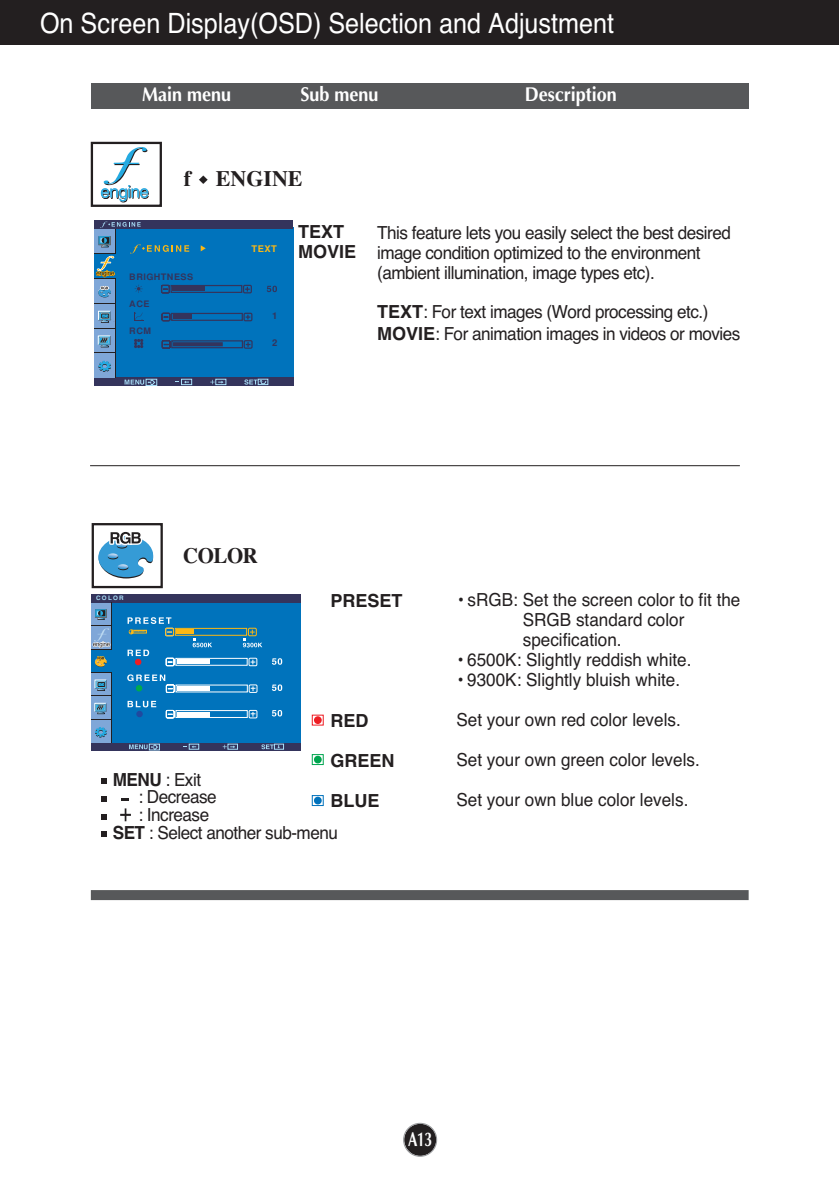
<style>
.page{position:relative;width:839px;height:1189px;background:#fff}
.page>*{position:absolute;margin:0;border:0;box-sizing:border-box;transform-origin:0 0}
.t1{font:28px "Helvetica";color:#fff;scale:.9 1}
.t2{font:700 22px "Times";color:#231f20}
.t3{font:700 22px "Times";color:#231f20;scale:.95 1}
.t4{font:700 20px "Optima";color:#fff;scale:.9 1}
.t5{font:700 20px "Optima";color:#fff;scale:.7 1}
.t6{font:18px/20px "Helvetica";letter-spacing:-.03em;color:#231f20;scale:.95 1}
.t7{font:18px/20px "Helvetica";color:#231f20;scale:.95 1}
.t8{font:700 18px/20px "Helvetica";color:#231f20}
.t9{font:700 9.2px "Helvetica";color:#fcb814}
.t10{font:700 9.2px "Helvetica";color:#34345c}
.t11{font:700 9px "Helvetica";letter-spacing:.05em;color:#34345c}
.t12{font:700 6px "Helvetica";letter-spacing:.2em;color:#aae0f9}
.s1{font-weight:700}
</style>
<div class="page">
<hr style="left:90px;top:465px;width:650px;height:1px;background:#231f20">
<div style="left:312px;top:714px;width:12px;height:11px;border:1px solid #ee1d23"></div>
<div style="left:314px;top:716px;width:8px;height:8px;background:#ee1d23;border-radius:50%"></div>
<div style="left:312px;top:754px;width:12px;height:11px;border:1px solid #00a54f"></div>
<div style="left:314px;top:755px;width:8px;height:8px;background:#00a54f;border-radius:50%"></div>
<div style="left:312px;top:795px;width:12px;height:11px;border:1px solid #0072bc"></div>
<div style="left:314px;top:796px;width:8px;height:8px;background:#0072bc;border-radius:50%"></div>
<div style="left:91px;top:601px;width:210px;height:143px;background:#0073bc"></div>
<div style="left:91px;top:743px;width:210px;height:7px;background:#34345c"></div>
<div style="left:91px;top:594px;width:210px;height:8px;background:#34345c"></div>
<svg style="left:261px;top:744px;width:19px;height:5px"></svg>
<div style="left:274px;top:744px;width:10px;height:5px;border:1px solid #aae0f9"></div>
<div style="left:149px;top:744px;width:10px;height:6px;border:1px solid #aae0f9"></div>
<svg style="left:129px;top:744px;width:29px;height:6px"></svg>
<div style="left:189px;top:744px;width:10px;height:5px;border:1px solid #aae0f9"></div>
<svg style="left:192px;top:745px;width:4px;height:3px"></svg>
<div style="left:228px;top:744px;width:10px;height:5px;border:1px solid #aae0f9"></div>
<svg style="left:223px;top:744px;width:12px;height:5px"></svg>
<hr style="left:111px;top:672px;width:1px;height:70px;background:#231f20">
<hr style="left:111px;top:602px;width:1px;height:47px;background:#231f20">
<div style="left:91px;top:603px;width:20px;height:22px;background:#7fa7d8"></div>
<div style="left:91px;top:696px;width:20px;height:23px;background:#7fa7d8"></div>
<div style="left:91px;top:672px;width:20px;height:24px;background:#7fa7d8"></div>
<div style="left:91px;top:719px;width:20px;height:23px;background:#7fa7d8"></div>
<svg style="left:91px;top:656px;width:20px;height:17px"></svg>
<svg style="left:91px;top:680px;width:20px;height:16px"></svg>
<svg style="left:91px;top:703px;width:20px;height:17px"></svg>
<svg style="left:95px;top:727px;width:12px;height:10px"></svg>
<svg style="left:91px;top:625px;width:20px;height:25px"></svg>
<svg style="left:128px;top:701px;width:28px;height:6px"></svg>
<svg style="left:272px;top:658px;width:10px;height:7px"></svg>
<svg style="left:272px;top:684px;width:10px;height:7px"></svg>
<div style="left:136px;top:711px;width:7px;height:6px;background:#20499f;border-radius:50%"></div>
<svg style="left:165px;top:709px;width:93px;height:10px"></svg>
<svg style="left:272px;top:710px;width:10px;height:6px"></svg>
<svg style="left:127px;top:617px;width:135px;height:76px"></svg>
<svg style="left:95px;top:609px;width:11px;height:10px"></svg>
<svg style="left:98px;top:531px;width:55px;height:47px"></svg>
<div style="left:92px;top:523px;width:71px;height:65px;border:2px solid #231f20"></div>
<svg style="left:101px;top:831px;width:6px;height:6px"></svg>
<svg style="left:101px;top:814px;width:6px;height:5px"></svg>
<svg style="left:101px;top:796px;width:6px;height:5px"></svg>
<svg style="left:101px;top:778px;width:6px;height:6px"></svg>
<svg style="left:121px;top:799px;width:7px;height:2px"></svg>
<svg style="left:120px;top:808px;width:11px;height:13px"></svg>
<div style="left:0;top:0;width:839px;height:45px;background:#231f20"></div>
<div style="left:404px;top:1123px;width:32px;height:32px;background:#231f20;border-radius:50%"></div>
<div style="left:403px;top:1122px;width:34px;height:34px;border:1px solid #939598;border-radius:50%"></div>
<div style="left:94px;top:228px;width:199px;height:151px;background:#0073bc"></div>
<div style="left:94px;top:378px;width:199px;height:8px;background:#34345c"></div>
<div style="left:94px;top:220px;width:199px;height:9px;background:#34345c"></div>
<div style="left:146px;top:379px;width:11px;height:7px;border:1px solid #aae0f9"></div>
<svg style="left:125px;top:379px;width:30px;height:7px"></svg>
<div style="left:181px;top:379px;width:11px;height:6px;border:1px solid #aae0f9"></div>
<svg style="left:175px;top:381px;width:14px;height:2px"></svg>
<div style="left:215px;top:379px;width:11px;height:6px;border:1px solid #aae0f9"></div>
<svg style="left:210px;top:380px;width:13px;height:4px"></svg>
<div style="left:94px;top:353px;width:22px;height:24px;background:#7fa7d8"></div>
<hr style="left:116px;top:279px;width:1px;height:99px;background:#231f20">
<svg style="left:98px;top:361px;width:13px;height:11px"></svg>
<svg style="left:267px;top:286px;width:10px;height:6px"></svg>
<svg style="left:94px;top:221px;width:159px;height:132px"></svg>
<div style="left:258px;top:379px;width:10px;height:6px;border:1px solid #aae0f9"></div>
<svg style="left:244px;top:379px;width:23px;height:5px"></svg>
<div style="left:91px;top:84px;width:657px;height:25px;background:#57585a"></div>
<div style="left:91px;top:890px;width:657px;height:10px;background:#57585a"></div>
<svg style="left:101px;top:147px;width:48px;height:55px"></svg>
<div style="left:91px;top:142px;width:71px;height:65px;border:2px solid #231f20"></div>
<img style="left:199px;top:175px;width:9px;height:9px">
<h1 class="t1" style="left:40px;top:13px;width:639px">On Screen Display(OSD) Selection and Adjustment</h1>
<p class="t4" style="left:142px;top:86px;width:100px">Main menu</p>
<p class="t4" style="left:300px;top:86px;width:88px">Sub menu</p>
<p class="t4" style="left:525px;top:86px;width:104px">Description</p>
<p class="t2" style="left:184px;top:171px;width:120px">f ENGINE</p>
<p class="t11" style="left:129px;top:273px;width:65px">BRIGHTNESS</p>
<p class="t11" style="left:129px;top:301px;width:22px">ACE</p>
<p class="t11" style="left:129px;top:327px;width:23px">RCM</p>
<p class="t9" style="left:251px;top:246px;width:27px">TEXT</p>
<p class="t8" style="left:298px;top:223px;width:60px">TEXT<br>MOVIE</p>
<p class="t10" style="left:272px;top:312px;width:7px">1</p>
<p class="t10" style="left:272px;top:339px;width:7px">2</p>
<p class="t6" style="left:377px;top:225px;width:374px">This feature lets you easily select the best desired image condition optimized to the environment (ambient illumination, image types etc).</p>
<p class="t6" style="left:377px;top:303px;width:384px;line-height:21.6px"><span class="s1">TEXT</span>: For text images (Word processing etc.)<br><span class="s1">MOVIE</span>: For animation images in videos or movies</p>
<p class="t3" style="left:183px;top:547px;width:80px">COLOR</p>
<p class="t12" style="left:96px;top:596px;width:29px">COLOR</p>
<p class="t8" style="left:330px;top:593px;width:74px">PRESET</p>
<p class="t8" style="left:330px;top:713px;width:39px">RED</p>
<p class="t8" style="left:330px;top:753px;width:66px">GREEN</p>
<p class="t8" style="left:330px;top:793px;width:50px">BLUE</p>
<p class="t6" style="left:113px;top:771px;width:94px"><span class="s1">MENU</span> : Exit</p>
<p class="t6" style="left:138px;top:789px;width:84px">: Decrease</p>
<p class="t6" style="left:138px;top:806px;width:76px">: Increase</p>
<p class="t6" style="left:113px;top:824px;width:238px"><span class="s1">SET</span> : Select another sub-menu</p>
<p class="t7" style="left:523px;top:592px;width:231px;text-indent:-66px">• sRGB: Set the screen color to fit the<br>SRGB standard color specification.</p>
<p class="t7" style="left:456px;top:652px;width:249px">• 6500K: Slightly reddish white.</p>
<p class="t7" style="left:456px;top:672px;width:237px">• 9300K: Slightly bluish white.</p>
<p class="t7" style="left:456px;top:712px;width:237px">Set your own red color levels.</p>
<p class="t7" style="left:456px;top:752px;width:257px">Set your own green color levels.</p>
<p class="t7" style="left:456px;top:792px;width:245px">Set your own blue color levels.</p>
<p class="t5" style="left:408px;top:1131px;width:36px">A13</p>
</div>
